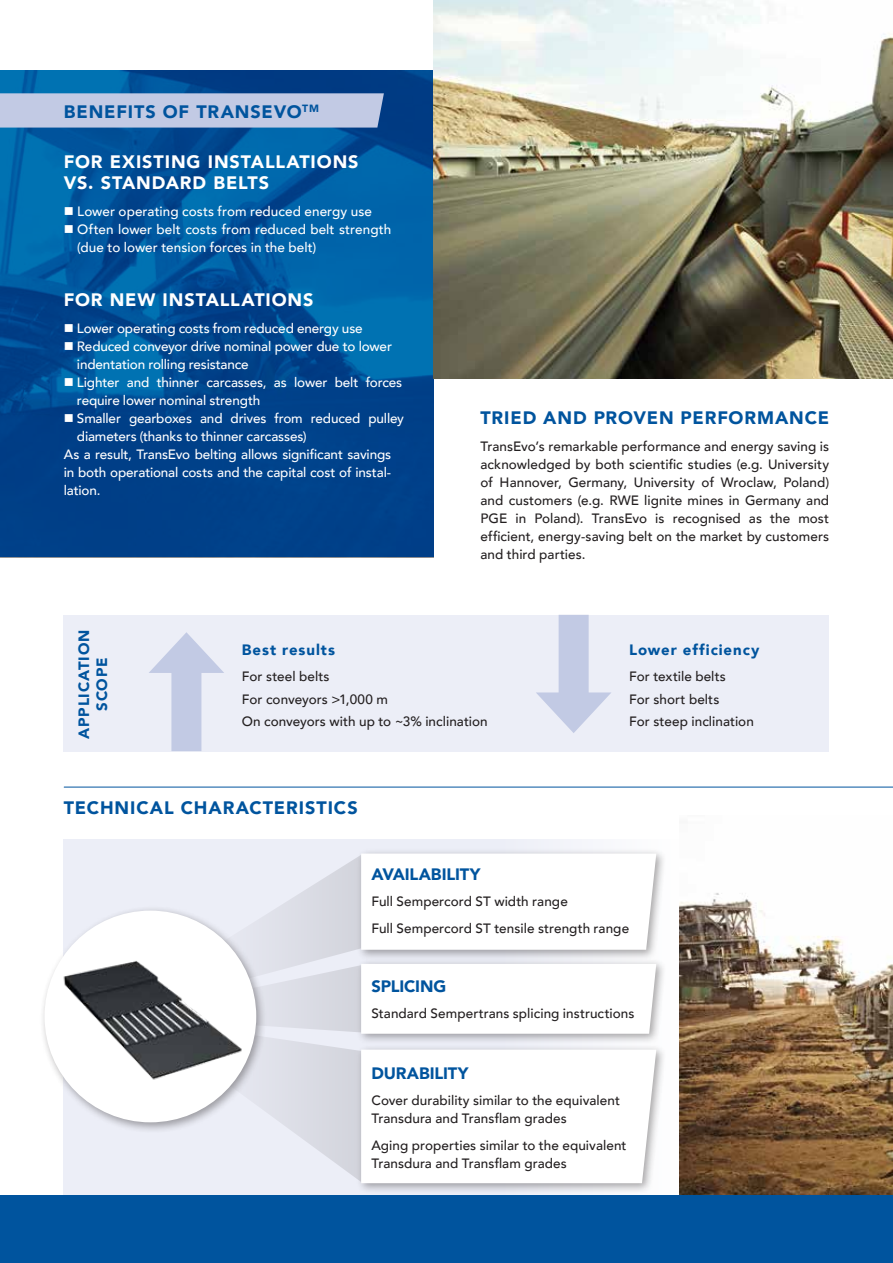
<style>
.page{position:relative;width:893px;height:1263px;background:#fff}
.page>*{position:absolute;margin:0;border:0;box-sizing:border-box;transform-origin:0 0}
.t1{font:900 18px "Avenir";letter-spacing:.05em;color:#00549e}
.t2{font:900 18px/21.6px "Avenir";letter-spacing:.05em;color:#fff}
.t3{font:900 16.5px "Avenir";letter-spacing:-.005em;color:#00549e}
.t4{font:900 15px/18px "Avenir";letter-spacing:.06em;color:#00549e;text-align:center}
.t5{font:500 13.5px/18px "Avenir";letter-spacing:.005em;color:#231f20}
.t6{font:500 13.5px/18px "Avenir";letter-spacing:-.01em;color:#fff}
</style>
<div class="page">
<svg style="left:64px;top:839px;width:615px;height:357px;fill:#eceef7"></svg>
<img style="left:0;top:71px;width:434px;height:486px">
<hr style="left:64px;top:787px;width:829px;height:1px;background:#00549e">
<div style="left:0;top:93px;width:384px;height:35px;background:#c2cae4"></div>
<img style="left:434px;top:0;width:459px;height:378px">
<img style="left:679px;top:893px;width:214px;height:303px">
<div style="left:64px;top:615px;width:765px;height:136px;background:#eceef7"></div>
<div style="left:171px;top:659px;width:30px;height:92px;background:#c2cae4"></div>
<svg style="left:149px;top:632px;width:75px;height:41px"></svg>
<div style="left:559px;top:615px;width:30px;height:92px;background:#c2cae4"></div>
<svg style="left:536px;top:692px;width:75px;height:41px"></svg>
<div style="left:39px;top:905px;width:228px;height:228px;background:#231f20;opacity:.4"></div>
<div style="left:46px;top:912px;width:209px;height:209px;background:#fff;border-radius:50%"></div>
<img style="left:57px;top:933px;width:81px;height:154px">
<div style="left:356px;top:848px;width:311px;height:113px;background:#231f20;opacity:.4"></div>
<div style="left:356px;top:959px;width:311px;height:86px;background:#231f20;opacity:.4"></div>
<div style="left:356px;top:1044px;width:311px;height:150px;background:#231f20;opacity:.4"></div>
<svg style="left:138px;top:852px;width:520px;height:332px"></svg>
<div style="left:0;top:1196px;width:893px;height:67px;background:#00549e"></div>
<h1 class="t1" style="left:64px;top:96px;width:257px">BENEFITS OF TRANSEVO<sup>TM</sup></h1>
<h1 class="t2" style="left:64px;top:150px;width:296px">FOR EXISTING INSTALLATIONS<br>VS. STANDARD BELTS</h1>
<p class="t6" style="left:64px;top:202px;width:310px">■ Lower operating costs from reduced energy use</p>
<p class="t6" style="left:77px;top:220px;width:315px;text-indent:-14px">■ Often lower belt costs from reduced belt strength (due to lower tension forces in the belt)</p>
<h1 class="t2" style="left:64px;top:289px;width:251px">FOR NEW INSTALLATIONS</h1>
<p class="t6" style="left:64px;top:319px;width:300px">■ Lower operating costs from reduced energy use</p>
<p class="t6" style="left:77px;top:337px;width:317px;text-indent:-13px">■ Reduced conveyor drive nominal power due to lower indentation rolling resistance</p>
<p class="t6" style="left:77px;top:373px;width:327px;text-indent:-13px">■ Lighter and thinner carcasses, as lower belt forces require lower nominal strength</p>
<p class="t6" style="left:64px;top:409px;width:342px">■ Smaller gearboxes and drives from reduced pulley</p>
<p class="t6" style="left:77px;top:427px;width:231px">diameters (thanks to thinner carcasses)</p>
<p class="t6" style="left:64px;top:445px;width:329px">As a result, TransEvo belting allows significant savings</p>
<p class="t6" style="left:64px;top:463px;width:329px">in both operational costs and the capital cost of instal-</p>
<p class="t6" style="left:64px;top:481px;width:38px">lation.</p>
<h1 class="t1" style="left:480px;top:403px;width:350px">TRIED AND PROVEN PERFORMANCE</h1>
<p class="t5" style="left:480px;top:437px;width:350px;text-align:justify">TransEvo’s remarkable performance and energy saving is acknowledged by both scientific studies (e.g. University of Hannover, Germany, University of Wroclaw, Poland) and customers (e.g. RWE lignite mines in Germany and PGE in Poland). TransEvo is recognised as the most efficient, energy-saving belt on the market by customers and third parties.</p>
<p class="t4" style="left:74px;top:739px;width:110px;rotate:-90deg">APPLICATION<br>SCOPE</p>
<p class="t4" style="left:242px;top:640px;width:95px">Best results</p>
<p class="t5" style="left:242px;top:665px;width:247px;line-height:22.2px">For steel belts<br>For conveyors &gt;1,000 m<br>On conveyors with up to ~3% inclination</p>
<h1 class="t1" style="left:64px;top:792px;width:295px">TECHNICAL CHARACTERISTICS</h1>
<p class="t4" style="left:629px;top:640px;width:132px">Lower efficiency</p>
<p class="t5" style="left:629px;top:665px;width:126px;line-height:22.2px">For textile belts<br>For short belts<br>For steep inclination</p>
<p class="t3" style="left:371px;top:860px;width:111px">AVAILABILITY</p>
<p class="t5" style="left:371px;top:888px;width:259px;line-height:26.5px">Full Sempercord ST width range<br>Full Sempercord ST tensile strength range</p>
<p class="t3" style="left:371px;top:971px;width:76px">SPLICING</p>
<p class="t5" style="left:371px;top:1003px;width:264px">Standard Sempertrans splicing instructions</p>
<p class="t3" style="left:371px;top:1059px;width:99px">DURABILITY</p>
<p class="t5" style="left:371px;top:1091px;width:250px">Cover durability similar to the equivalent<br>Transdura and Transflam grades</p>
<p class="t5" style="left:371px;top:1135px;width:257px">Aging properties similar to the equivalent<br>Transdura and Transflam grades</p>
</div>
